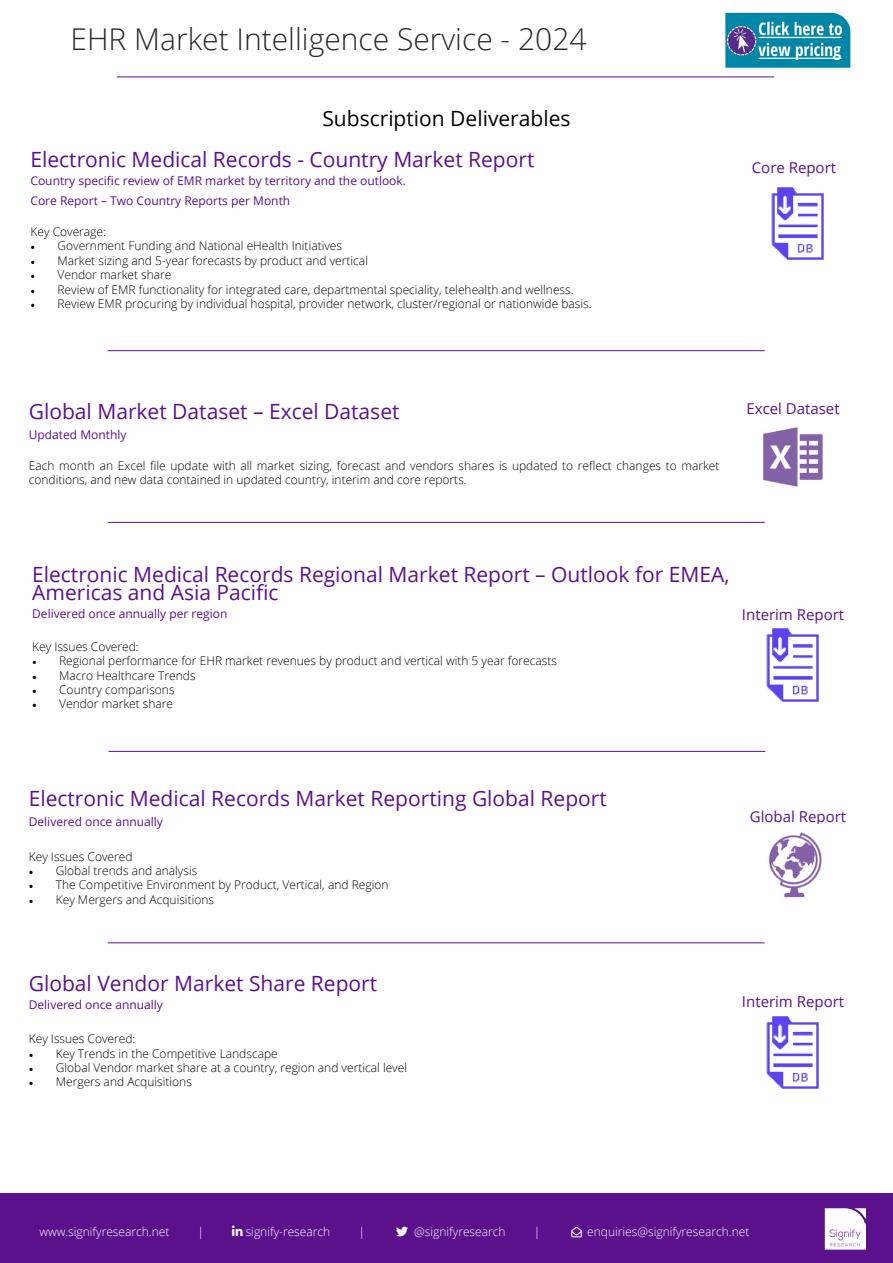
<style>
.page{position:relative;width:893px;height:1263px;background:#fff}
.page>*{position:absolute;margin:0;border:0;box-sizing:border-box;transform-origin:0 0}
.t1{font:300 30px "Open Sans";color:#282827}
.t2{font:21px/18px "Open Sans";color:#5b118b}
.t3{font:21px "Open Sans";color:#000}
.t4{font:15px "Open Sans";color:#5b118b}
.t5{font:300 12px/14.4px "Open Sans";color:#000}
.t6{font:12px/20.2px "Open Sans";color:#5b118b}
.t7{font:300 12px "Open Sans";color:#fff}
.s1{font-family:"Minion Pro";font-weight:400}
</style>
<div class="page">
<div style="left:0;top:1194px;width:893px;height:69px;background:#5b118b"></div>
<hr style="left:117px;top:77px;width:657px;height:1px;background:#5b118b">
<img style="left:825px;top:1209px;width:40px;height:40px">
<img style="left:724px;top:12px;width:127px;height:57px">
<hr style="left:108px;top:350px;width:657px;height:1px;background:#5b118b">
<hr style="left:108px;top:522px;width:657px;height:1px;background:#5b118b">
<hr style="left:108px;top:942px;width:657px;height:1px;background:#5b118b">
<img style="left:771px;top:187px;width:53px;height:73px">
<img style="left:763px;top:427px;width:60px;height:60px">
<img style="left:769px;top:832px;width:53px;height:66px">
<img style="left:766px;top:1016px;width:53px;height:73px">
<hr style="left:108px;top:751px;width:657px;height:1px;background:#5b118b">
<img style="left:766px;top:628px;width:53px;height:74px">
<h1 class="t1" style="left:70px;top:18px;width:518px">EHR Market Intelligence Service - 2024</h1>
<h2 class="t3" style="left:322px;top:104px;width:250px">Subscription Deliverables</h2>
<h2 class="t2" style="left:31px;top:150px;width:505px">Electronic Medical Records - Country Market Report</h2>
<p class="t6" style="left:31px;top:170px;width:377px">Country specific review of EMR market by territory and the outlook.<br>Core Report – Two Country Reports per Month</p>
<p class="t5" style="left:31px;top:224px;width:77px">Key Coverage:</p>
<p class="t5" style="left:31px;top:238px;width:313px"><span class="s1">•</span> Government Funding and National eHealth Initiatives</p>
<p class="t5" style="left:31px;top:253px;width:339px"><span class="s1">•</span> Market sizing and 5-year forecasts by product and vertical</p>
<p class="t5" style="left:31px;top:267px;width:142px"><span class="s1">•</span> Vendor market share</p>
<p class="t5" style="left:31px;top:282px;width:545px"><span class="s1">•</span> Review of EMR functionality for integrated care, departmental speciality, telehealth and wellness.</p>
<p class="t5" style="left:31px;top:296px;width:563px"><span class="s1">•</span> Review EMR procuring by individual hospital, provider network, cluster/regional or nationwide basis.</p>
<p class="t4" style="left:752px;top:157px;width:86px">Core Report</p>
<h2 class="t2" style="left:29px;top:401px;width:372px">Global Market Dataset – Excel Dataset</h2>
<p class="t6" style="left:29px;top:424px;width:99px">Updated Monthly</p>
<p class="t5" style="left:29px;top:458px;width:692px">Each month an Excel file update with all market sizing, forecast and vendors shares is updated to reflect changes to market conditions, and new data contained in updated country, interim and core reports.</p>
<p class="t4" style="left:746px;top:398px;width:95px">Excel Dataset</p>
<h2 class="t2" style="left:32px;top:565px;width:699px">Electronic Medical Records Regional Market Report – Outlook for EMEA,<br>Americas and Asia Pacific</h2>
<p class="t6" style="left:32px;top:604px;width:197px">Delivered once annually per region</p>
<p class="t5" style="left:32px;top:639px;width:108px">Key Issues Covered:</p>
<p class="t5" style="left:32px;top:653px;width:526px"><span class="s1">•</span> Regional performance for EHR market revenues by product and vertical with 5 year forecasts</p>
<p class="t5" style="left:32px;top:668px;width:165px"><span class="s1">•</span> Macro Healthcare Trends</p>
<p class="t5" style="left:32px;top:682px;width:144px"><span class="s1">•</span> Country comparisons</p>
<p class="t5" style="left:32px;top:696px;width:142px"><span class="s1">•</span> Vendor market share</p>
<p class="t4" style="left:742px;top:604px;width:104px">Interim Report</p>
<h2 class="t2" style="left:29px;top:788px;width:580px">Electronic Medical Records Market Reporting Global Report</h2>
<p class="t6" style="left:29px;top:811px;width:136px">Delivered once annually</p>
<p class="t5" style="left:29px;top:849px;width:105px">Key Issues Covered</p>
<p class="t5" style="left:29px;top:863px;width:170px"><span class="s1">•</span> Global trends and analysis</p>
<p class="t5" style="left:29px;top:877px;width:361px"><span class="s1">•</span> The Competitive Environment by Product, Vertical, and Region</p>
<p class="t5" style="left:29px;top:892px;width:187px"><span class="s1">•</span> Key Mergers and Acquisitions</p>
<h2 class="t2" style="left:29px;top:973px;width:350px">Global Vendor Market Share Report</h2>
<p class="t6" style="left:29px;top:994px;width:136px">Delivered once annually</p>
<p class="t5" style="left:29px;top:1031px;width:108px">Key Issues Covered:</p>
<p class="t5" style="left:29px;top:1046px;width:250px"><span class="s1">•</span> Key Trends in the Competitive Landscape</p>
<p class="t5" style="left:29px;top:1060px;width:380px"><span class="s1">•</span> Global Vendor market share at a country, region and vertical level</p>
<p class="t5" style="left:29px;top:1074px;width:165px"><span class="s1">•</span> Mergers and Acquisitions</p>
<p class="t4" style="left:750px;top:806px;width:98px">Global Report</p>
<p class="t4" style="left:742px;top:991px;width:104px">Interim Report</p>
<p class="t7" style="left:39px;top:1224px;width:132px">www.signifyresearch.net</p>
<p class="t7" style="left:198px;top:1224px;width:8px">|</p>
<p class="t7" style="left:246px;top:1224px;width:86px">signify-research</p>
<p class="t7" style="left:358px;top:1224px;width:8px">|</p>
<p class="t7" style="left:414px;top:1224px;width:93px">@signifyresearch</p>
<p class="t7" style="left:534px;top:1224px;width:8px">|</p>
<p class="t7" style="left:587px;top:1224px;width:164px">enquiries@signifyresearch.net</p>
</div>
